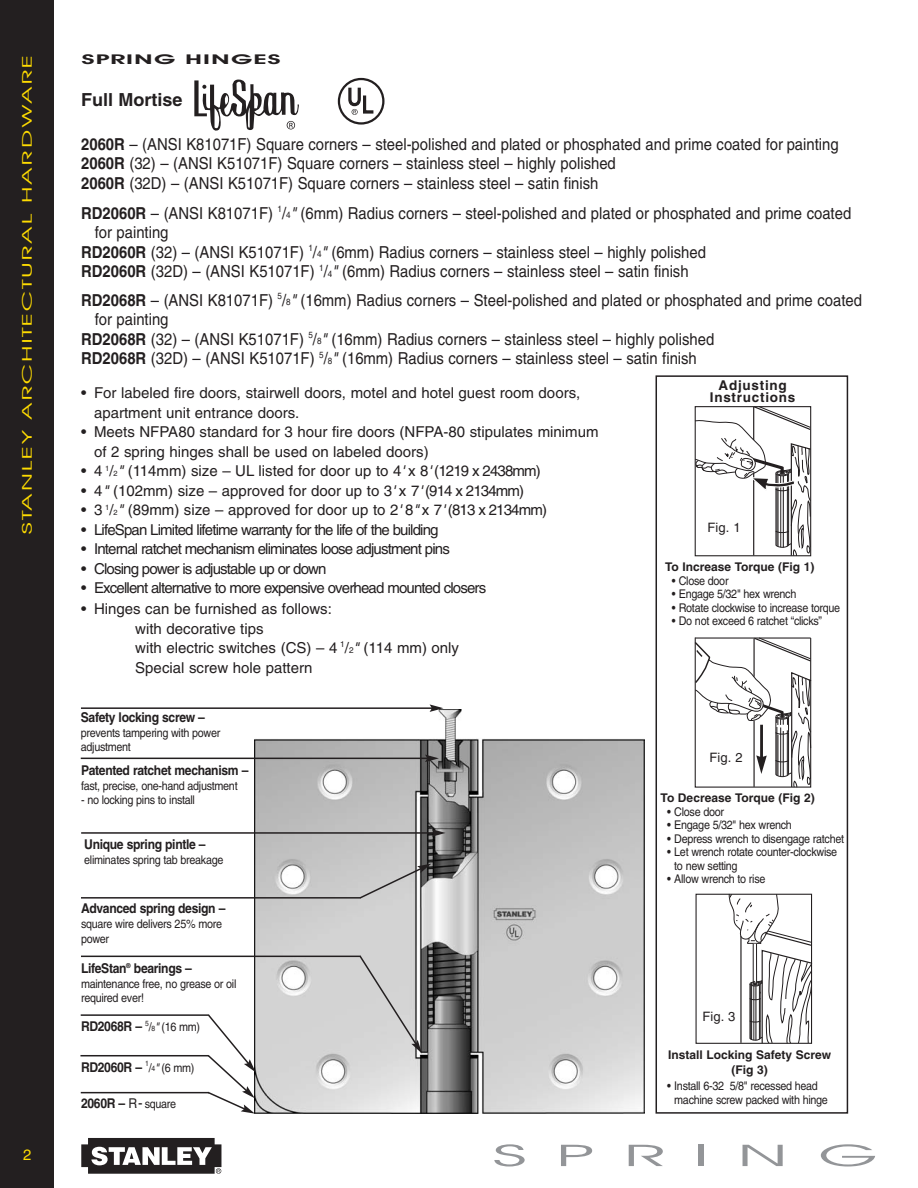
<style>
.page{position:relative;width:918px;height:1188px;background:#fff}
.page>*{position:absolute;margin:0;border:0;box-sizing:border-box;transform-origin:0 0}
.t1{font:30px "Avant Garde";letter-spacing:.33em;color:#939598;scale:2.5 1}
.t2{font:700 18px "Helvetica";color:#231f20}
.t3{font:16.5px/19.5px "Helvetica";color:#231f20;scale:.9 1}
.t4{font:15px/19.5px "Helvetica";color:#231f20}
.t5{font:15px "Helvetica";letter-spacing:-.055em;color:#231f20}
.t6{font:15px "Helvetica";color:#ffdc01}
.t7{font:700 13.5px "Helvetica";letter-spacing:-.03em;color:#231f20;scale:.9 1}
.t8{font:13.5px "Avant Garde";color:#ffdc01;scale:2 1}
.t9{font:700 13.5px/12px "Helvetica";letter-spacing:.055em;color:#231f20;text-align:center}
.t10{font:600 13.5px "Avant Garde";color:#231f20;scale:2 1}
.t11{font:12.9px "Helvetica";letter-spacing:.01em;color:#231f20}
.t12{font:12px/14.4px "Helvetica";letter-spacing:-.03em;color:#231f20;scale:.9 1}
.t13{font:700 12px/15px "Helvetica";color:#231f20;text-align:center}
.s1{font-weight:700}
.s2{font-size:9px}
.s3{font-style:italic}
.s4{font-size:7.5px}
.s5{font-size:8.25px}
.s6{font-weight:400;font-size:12px}
.s7{font-weight:400;font-size:7.5px}
.s8{font-weight:400;font-style:italic;font-size:12px}
.s9{font-weight:400}
.s10{font-weight:400;font-size:15px}
</style>
<div class="page">
<div style="left:656px;top:375px;width:192px;height:739px;border:2px solid #231f20"></div>
<div style="left:0;top:0;width:54px;height:1188px;background:#231f20"></div>
<svg style="left:81px;top:1138px;width:140px;height:36px"></svg>
<svg style="left:194px;top:80px;width:105px;height:51px"></svg>
<img style="left:255px;top:709px;width:390px;height:405px">
<svg style="left:337px;top:77px;width:45px;height:46px"></svg>
<div style="left:338px;top:78px;width:47px;height:47px;border:2px solid #231f20;border-radius:50%"></div>
<svg style="left:348px;top:87px;width:26px;height:28px"></svg>
<hr style="left:81px;top:758px;width:347px;height:1px;background:#231f20">
<svg style="left:425px;top:755px;width:14px;height:7px"></svg>
<svg style="left:358px;top:864px;width:73px;height:36px;background:#bababa"></svg>
<hr style="left:81px;top:832px;width:353px;height:2px;background:#231f20">
<svg style="left:432px;top:829px;width:14px;height:8px"></svg>
<hr style="left:81px;top:707px;width:351px;height:2px;background:#231f20">
<svg style="left:430px;top:704px;width:13px;height:8px"></svg>
<hr style="left:81px;top:956px;width:280px;height:1px;background:#231f20">
<svg style="left:358px;top:954px;width:64px;height:100px;background:#c8c8c8"></svg>
<hr style="left:81px;top:1014px;width:128px;height:2px;background:#231f20">
<hr style="left:80px;top:1055px;width:129px;height:1px;background:#231f20">
<hr style="left:81px;top:1092px;width:128px;height:1px;background:#231f20">
<svg style="left:206px;top:1013px;width:50px;height:101px"></svg>
<hr style="left:81px;top:897px;width:280px;height:2px;background:#231f20">
<svg style="left:695px;top:406px;width:116px;height:150px"></svg>
<svg style="left:695px;top:637px;width:117px;height:151px"></svg>
<div style="left:696px;top:894px;width:116px;height:150px;border:1px solid #231f20"></div>
<svg style="left:728px;top:894px;width:84px;height:150px"></svg>
<p class="t8" style="left:19px;top:535px;width:242px;rotate:-90deg">STANLEY ARCHITECTURAL HARDWARE</p>
<p class="t10" style="left:81px;top:52px;width:101px">SPRING HINGES</p>
<p class="t2" style="left:81px;top:93px;width:103px">Full Mortise</p>
<p class="t3" style="left:81px;top:136px;width:843px"><span class="s1">2060R</span> – (ANSI K81071F) Square corners – steel-polished and plated or phosphated and prime coated for painting<br><span class="s1">2060R</span> (32) – (ANSI K51071F) Square corners – stainless steel – highly polished<br><span class="s1">2060R</span> (32D) – (ANSI K51071F) Square corners – stainless steel – satin finish</p>
<p class="t3" style="left:81px;top:205px;width:857px"><span class="s1">RD2060R</span> – (ANSI K81071F) <sup>1</sup>/<span class="s2">4</span><span class="s3">"</span> (6mm) Radius corners – steel-polished and plated or phosphated and prime coated</p>
<p class="t3" style="left:95px;top:224px;width:84px">for painting</p>
<p class="t3" style="left:81px;top:244px;width:696px"><span class="s1">RD2060R</span> (32) – (ANSI K51071F) <sup>1</sup>/<span class="s2">4</span><span class="s3">"</span> (6mm) Radius corners – stainless steel – highly polished</p>
<p class="t3" style="left:81px;top:263px;width:676px"><span class="s1">RD2060R</span> (32D) – (ANSI K51071F) <sup>1</sup>/<span class="s2">4</span><span class="s3">"</span> (6mm) Radius corners – stainless steel – satin finish</p>
<p class="t3" style="left:81px;top:292px;width:869px"><span class="s1">RD2068R</span> – (ANSI K81071F) <sup>5</sup>/<span class="s2">8</span><span class="s3">"</span> (16mm) Radius corners – Steel-polished and plated or phosphated and prime coated</p>
<p class="t3" style="left:95px;top:311px;width:84px">for painting</p>
<p class="t3" style="left:81px;top:331px;width:705px"><span class="s1">RD2068R</span> (32) – (ANSI K51071F) <sup>5</sup>/<span class="s2">8</span><span class="s3">"</span> (16mm) Radius corners – stainless steel – highly polished</p>
<p class="t3" style="left:81px;top:350px;width:686px"><span class="s1">RD2068R</span> (32D) – (ANSI K51071F) <sup>5</sup>/<span class="s2">8</span><span class="s3">"</span> (16mm) Radius corners – stainless steel – satin finish</p>
<p class="t9" style="left:710px;top:381px;width:87px">Adjusting<br>Instructions</p>
<p class="t4" style="left:94px;top:384px;width:488px;text-indent:-13px">• For labeled fire doors, stairwell doors, motel and hotel guest room doors, apartment unit entrance doors.</p>
<p class="t4" style="left:94px;top:423px;width:506px;text-indent:-13px">• Meets NFPA80 standard for 3 hour fire doors (NFPA-80 stipulates minimum of 2 spring hinges shall be used on labeled doors)</p>
<p class="t4" style="left:81px;top:462px;width:461px">• 4 <sup>1</sup>/<span class="s4">2</span><span class="s3">"</span> (114mm) size – UL listed for door up to 4<span class="s3">'</span> x 8<span class="s3">'</span> (1219 x 2438mm)</p>
<p class="t4" style="left:81px;top:482px;width:444px">• 4<span class="s3">"</span> (102mm) size – approved for door up to 3<span class="s3">'</span> x 7<span class="s3">'</span> (914 x 2134mm)</p>
<p class="t4" style="left:81px;top:501px;width:467px">• 3 <sup>1</sup>/<span class="s4">2</span><span class="s3">"</span> (89mm) size – approved for door up to 2<span class="s3">'</span> 8<span class="s3">"</span> x 7<span class="s3">'</span> (813 x 2134mm)</p>
<p class="t5" style="left:81px;top:524px;width:359px">• LifeSpan Limited lifetime warranty for the life of the building</p>
<p class="t5" style="left:81px;top:543px;width:370px">• Internal ratchet mechanism eliminates loose adjustment pins</p>
<p class="t5" style="left:81px;top:563px;width:247px">• Closing power is adjustable up or down</p>
<p class="t5" style="left:81px;top:582px;width:406px">• Excellent alternative to more expensive overhead mounted closers</p>
<p class="t4" style="left:135px;top:601px;width:325px;text-indent:-54px">• Hinges can be furnished as follows:<br>with decorative tips<br>with electric switches (CS) – 4 <sup>1</sup>/<span class="s5">2</span><span class="s3">"</span> (114 mm) only Special screw hole pattern</p>
<p class="t11" style="left:708px;top:522px;width:35px">Fig. 1</p>
<p class="t13" style="left:665px;top:561px;width:151px">To Increase Torque (Fig 1)</p>
<p class="t12" style="left:672px;top:575px;width:65px">• Close door</p>
<p class="t12" style="left:672px;top:588px;width:140px">• Engage 5/32" hex wrench</p>
<p class="t12" style="left:672px;top:602px;width:189px">• Rotate clockwise to increase torque</p>
<p class="t12" style="left:672px;top:615px;width:169px">• Do not exceed 6 ratchet “clicks”</p>
<p class="t7" style="left:81px;top:712px;width:140px">Safety locking screw –</p>
<p class="t12" style="left:81px;top:727px;width:157px">prevents tampering with power adjustment</p>
<p class="t7" style="left:81px;top:765px;width:188px">Patented ratchet mechanism –</p>
<p class="t12" style="left:81px;top:779px;width:176px">fast, precise, one-hand adjustment</p>
<p class="t12" style="left:81px;top:794px;width:128px">- no locking pins to install</p>
<p class="t7" style="left:84px;top:839px;width:136px">Unique spring pintle –</p>
<p class="t12" style="left:84px;top:854px;width:156px">eliminates spring tab breakage</p>
<p class="t7" style="left:81px;top:903px;width:162px">Advanced spring design –</p>
<p class="t12" style="left:81px;top:918px;width:158px">square wire delivers 25% more power</p>
<p class="t7" style="left:81px;top:963px;width:125px">LifeStan<sup>®</sup> bearings –</p>
<p class="t12" style="left:81px;top:977px;width:174px">maintenance free, no grease or oil required ever!</p>
<p class="t7" style="left:81px;top:1021px;width:134px">RD2068R – <sup>5</sup><span class="s6">/</span><span class="s7">8</span><span class="s8">"</span> <span class="s6">(16 mm)</span></p>
<p class="t7" style="left:81px;top:1062px;width:128px">RD2060R – <sup>1</sup><span class="s6">/</span><span class="s7">4</span><span class="s8">"</span> <span class="s6">(6 mm)</span></p>
<p class="t7" style="left:81px;top:1098px;width:107px">2060R – <span class="s9">R</span><span class="s10">-</span> <span class="s6">square</span></p>
<p class="t11" style="left:710px;top:752px;width:35px">Fig. 2</p>
<p class="t13" style="left:661px;top:792px;width:156px">To Decrease Torque (Fig 2)</p>
<p class="t12" style="left:667px;top:806px;width:65px">• Close door</p>
<p class="t12" style="left:667px;top:819px;width:140px">• Engage 5/32" hex wrench</p>
<p class="t12" style="left:667px;top:833px;width:198px">• Depress wrench to disengage ratchet</p>
<p class="t12" style="left:674px;top:847px;width:183px;line-height:13.5px;text-indent:-7px">• Let wrench rotate counter-clockwise to new setting</p>
<p class="t12" style="left:667px;top:873px;width:111px">• Allow wrench to rise</p>
<p class="t11" style="left:702px;top:1012px;width:35px">Fig. 3</p>
<p class="t13" style="left:668px;top:1048px;width:165px">Install Locking Safety Screw (Fig 3)</p>
<p class="t12" style="left:674px;top:1081px;width:172px;line-height:13.5px;text-indent:-7px">• Install 6-32 5/8" recessed head machine screw packed with hinge</p>
<p class="t6" style="left:23px;top:1149px;width:10px">2</p>
<h1 class="t1" style="left:491px;top:1138px;width:157px">SPRING</h1>
</div>
